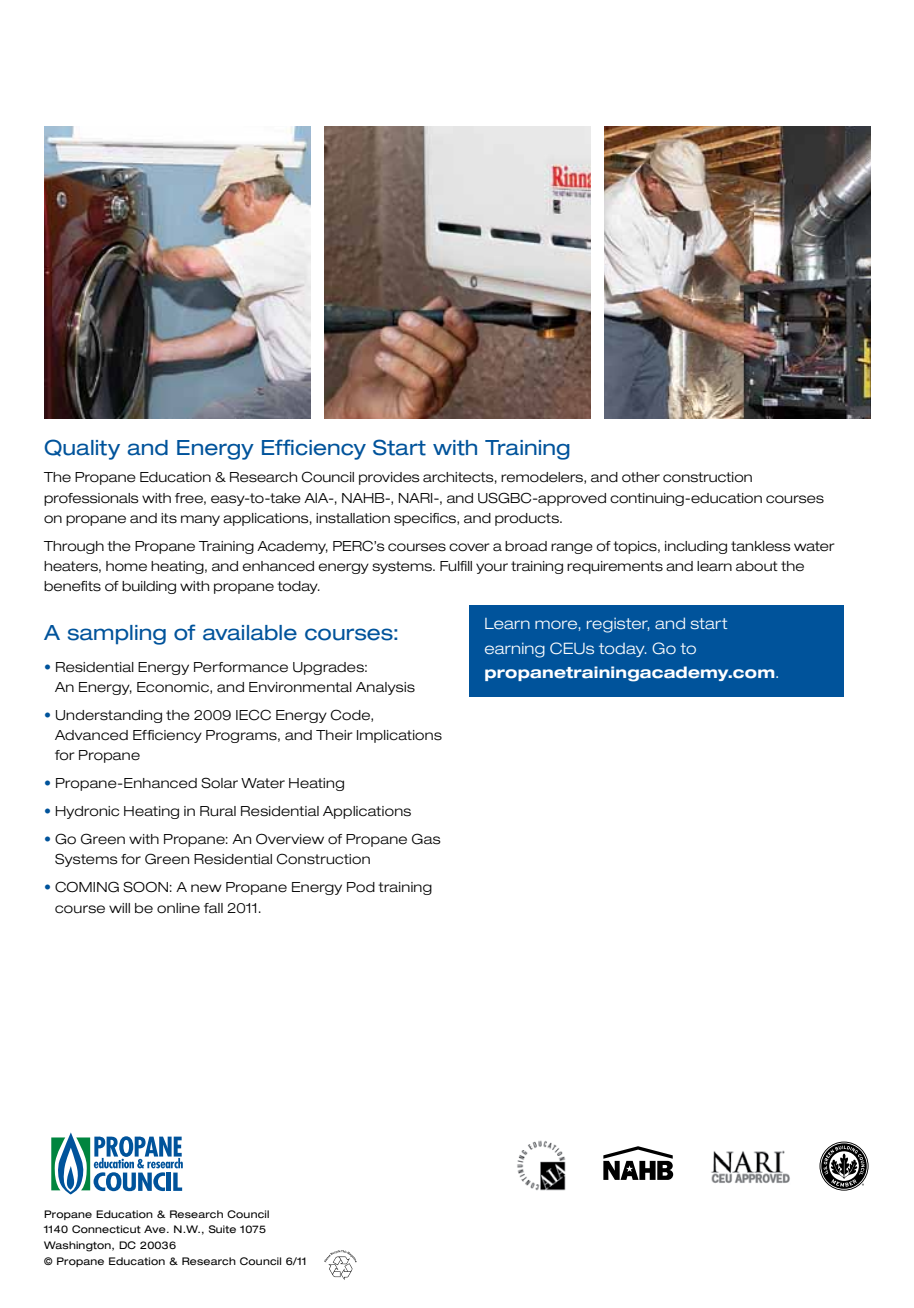
<style>
.page{position:relative;width:914px;height:1308px;background:#fff}
.page>*{position:absolute;margin:0;border:0;box-sizing:border-box;transform-origin:0 0}
.t1{font:expanded 21px "Helvetica Neue LT Std";letter-spacing:.005em;color:#00539b}
.t2{font:300 expanded 15.75px/24.5px "Helvetica Neue LT Std";letter-spacing:.015em;color:#fff}
.t3{font:300 expanded 14px/20.1px "Helvetica Neue LT Std";letter-spacing:.015em;color:#000}
.t4{font:expanded 10.5px/15.8px "Helvetica Neue LT Std";letter-spacing:.02em;color:#000}
.s1{font-weight:700}
.s2{color:#00539b}
</style>
<div class="page">
<div style="left:468px;top:606px;width:375px;height:90px;background:#00539b"></div>
<svg style="left:324px;top:1250px;width:32px;height:29px"></svg>
<svg style="left:51px;top:1132px;width:132px;height:62px"></svg>
<img style="left:517px;top:1140px;width:49px;height:51px">
<svg style="left:603px;top:1146px;width:70px;height:33px"></svg>
<img style="left:711px;top:1150px;width:79px;height:33px">
<svg style="left:819px;top:1141px;width:49px;height:49px"></svg>
<img style="left:604px;top:126px;width:266px;height:292px">
<img style="left:324px;top:126px;width:266px;height:292px">
<img style="left:44px;top:126px;width:266px;height:292px">
<h1 class="t1" style="left:44px;top:434px;width:528px">Quality and Energy Efficiency Start with Training</h1>
<p class="t3" style="left:44px;top:467px;width:781px">The Propane Education &amp; Research Council provides architects, remodelers, and other construction professionals with free, easy-to-take AIA-, NAHB-, NARI-, and USGBC-approved continuing-education courses on propane and its many applications, installation specifics, and products.</p>
<p class="t3" style="left:44px;top:535px;width:791px">Through the Propane Training Academy, PERC’s courses cover a broad range of topics, including tankless water heaters, home heating, and enhanced energy systems. Fulfill your training requirements and learn about the benefits of building with propane today.</p>
<h1 class="t1" style="left:44px;top:619px;width:357px">A sampling of available courses:</h1>
<p class="t2" style="left:484px;top:611px;width:297px">Learn more, register, and start earning CEUs today. Go to <span class="s1">propanetrainingacademy.com</span>.</p>
<p class="t3" style="left:55px;top:656px;width:361px;text-indent:-11px"><span class="s2">•</span> Residential Energy Performance Upgrades:<br>An Energy, Economic, and Environmental Analysis</p>
<p class="t3" style="left:55px;top:704px;width:388px;text-indent:-11px"><span class="s2">•</span> Understanding the 2009 IECC Energy Code,<br>Advanced Efficiency Programs, and Their Implications for Propane</p>
<p class="t3" style="left:44px;top:773px;width:302px"><span class="s2">•</span> Propane-Enhanced Solar Water Heating</p>
<p class="t3" style="left:44px;top:801px;width:369px"><span class="s2">•</span> Hydronic Heating in Rural Residential Applications</p>
<p class="t3" style="left:55px;top:829px;width:387px;text-indent:-11px"><span class="s2">•</span> Go Green with Propane: An Overview of Propane Gas<br>Systems for Green Residential Construction</p>
<p class="t3" style="left:44px;top:877px;width:59px"><span class="s2">•</span> Coming</p>
<p class="t3" style="left:124px;top:877px;width:22px">Soon</p>
<p class="t3" style="left:55px;top:877px;width:378px;text-indent:114px">: A new Propane Energy Pod training course will be online fall 2011.</p>
<p class="t4" style="left:44px;top:1205px;width:264px">Propane Education &amp; Research Council<br>1140 Connecticut Ave. N.W., Suite 1075<br>Washington, DC 20036<br>© Propane Education &amp; Research Council 6/11</p>
</div>
